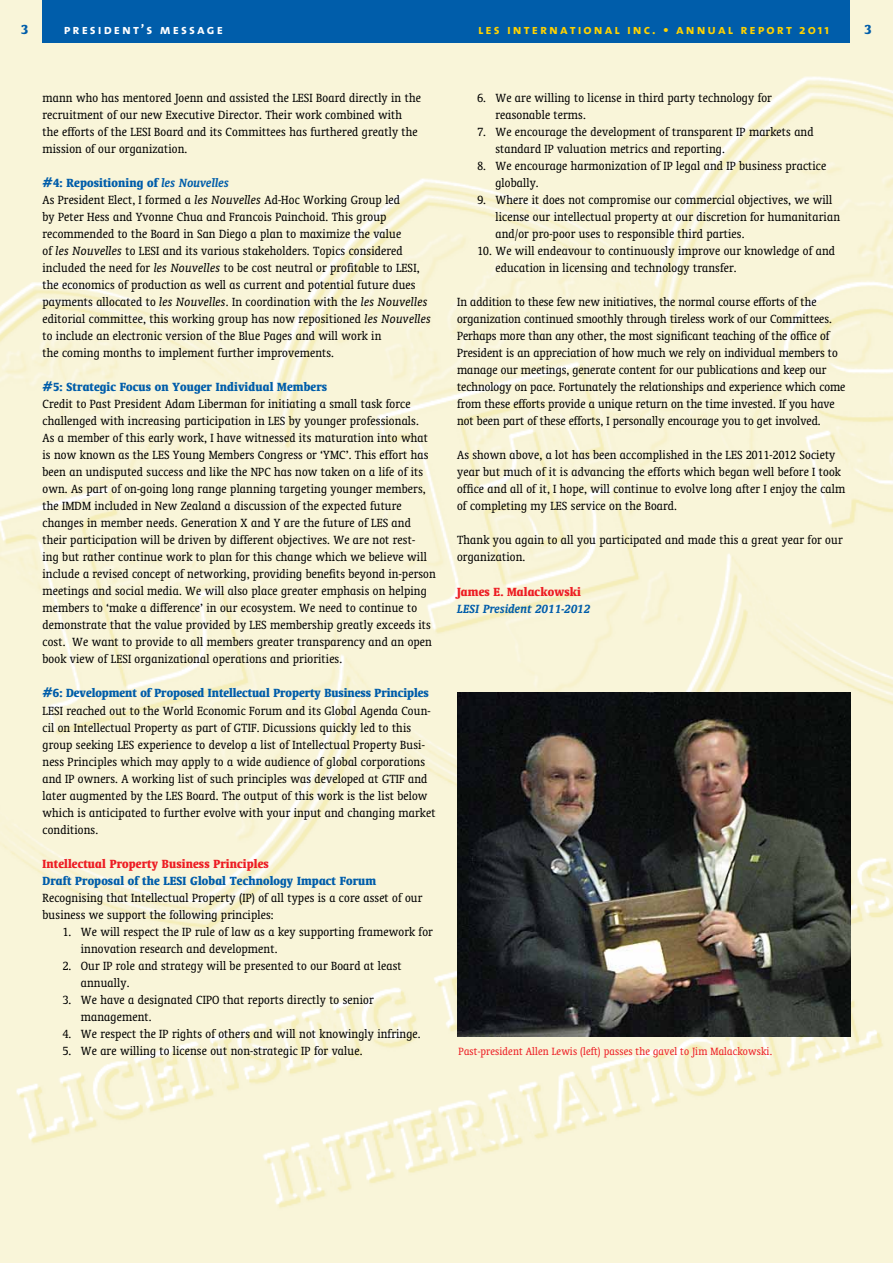
<style>
.page{position:relative;width:893px;height:1263px;background:#fff}
.page>*{position:absolute;margin:0;border:0;box-sizing:border-box;transform-origin:0 0}
.t1{font:700 condensed 15px "Oranda BT";color:#005daa}
.t2{font:condensed 13.5px/17px "Oranda BT";letter-spacing:.01em;color:#000}
.t3{font:700 condensed 13.5px "Oranda BT";letter-spacing:.01em;color:#005daa}
.t4{font:700 condensed 13.5px "Oranda BT";letter-spacing:.01em;color:#ed1d24}
.t5{font:13.5px "The Sans Bold Caps";letter-spacing:.15em;color:#ffd200}
.t6{font:italic 700 13.5px "Oranda BT";letter-spacing:.01em;color:#005daa}
.t7{font:13.5px "The Sans Bold Caps";letter-spacing:.15em;color:#fff}
.t8{font:condensed 12px "Oranda BT";letter-spacing:.01em;color:#ed1d24}
.s1{font-family:"The Sans";font-weight:700}
.s2{font-weight:700;color:#005daa}
.s3{font-weight:700;font-style:italic;font-stretch:normal;color:#005daa}
.s4{font-style:italic;font-stretch:normal}
</style>
<div class="page">
<img style="left:0;top:0;width:893px;height:1263px">
<div style="left:43px;top:0;width:807px;height:43px;background:#005daa"></div>
<img style="left:457px;top:692px;width:393px;height:345px">
<p class="t1" style="left:21px;top:20px;width:9px">3</p>
<p class="t7" style="left:64px;top:18px;width:161px">president’s message</p>
<p class="t5" style="left:478px;top:18px;width:352px">les international inc. • annual report <span class="s1">2011</span></p>
<p class="t1" style="left:864px;top:20px;width:9px">3</p>
<p class="t2" style="left:43px;top:89px;width:380px">mann who has mentored Joenn and assisted the LESI Board directly in the recruitment of our new Executive Director. Their work combined with the efforts of the LESI Board and its Committees has furthered greatly the mission of our organization.</p>
<p class="t2" style="left:43px;top:174px;width:390px"><span class="s2">#4: Repositioning of</span> <span class="s3">les Nouvelles<br></span>As President Elect, I formed a <span class="s4">les Nouvelles</span> Ad-Hoc Working Group led<br>by Peter Hess and Yvonne Chua and Francois Painchoid. This group recommended to the Board in San Diego a plan to maximize the value<br>of <span class="s4">les Nouvelles</span> to LESI and its various stakeholders. Topics considered included the need for <span class="s4">les Nouvelles</span> to be cost neutral or profitable to LESI, the economics of production as well as current and potential future dues payments allocated to <span class="s4">les Nouvelles</span>. In coordination with the <span class="s4">les Nouvelles </span>editorial committee, this working group has now repositioned <span class="s4">les Nouvelles </span>to include an electronic version of the Blue Pages and will work in<br>the coming months to implement further improvements.</p>
<p class="t3" style="left:43px;top:379px;width:286px">#5: Strategic Focus on Youger Individual Members</p>
<p class="t2" style="left:43px;top:395px;width:395px">Credit to Past President Adam Liberman for initiating a small task force challenged with increasing participation in LES by younger professionals.<br>As a member of this early work, I have witnessed its maturation into what is now known as the LES Young Members Congress or ‘YMC’. This effort has been an undisputed success and like the NPC has now taken on a life of its own. As part of on-going long range planning targeting younger members, the IMDM included in New Zealand a discussion of the expected future changes in member needs. Generation X and Y are the future of LES and their participation will be driven by different objectives. We are not rest-<br>ing but rather continue work to plan for this change which we believe will include a revised concept of networking, providing benefits beyond in-person meetings and social media. We will also place greater emphasis on helping members to ‘make a difference’ in our ecosystem. We need to continue to demonstrate that the value provided by LES membership greatly exceeds its cost. We want to provide to all members greater transparency and an open book view of LESI organizational operations and priorities.</p>
<p class="t3" style="left:43px;top:685px;width:388px">#6: Development of Proposed Intellectual Property Business Principles</p>
<p class="t2" style="left:43px;top:702px;width:395px">LESI reached out to the World Economic Forum and its Global Agenda Coun&shy;cil on Intellectual Property as part of GTIF. Dicussions quickly led to this group seeking LES experience to develop a list of Intellectual Property Busi&shy;ness Principles which may apply to a wide audience of global corporations and IP owners. A working list of such principles was developed at GTIF and later augmented by the LES Board. The output of this work is the list below which is anticipated to further evolve with your input and changing market conditions.</p>
<p class="t4" style="left:43px;top:855px;width:228px">Intellectual Property Business Principles</p>
<p class="t3" style="left:43px;top:872px;width:335px">Draft Proposal of the LESI Global Technology Impact Forum</p>
<p class="t2" style="left:43px;top:889px;width:381px">Recognising that Intellectual Property (IP) of all types is a core asset of our business we support the following principles:</p>
<p class="t2" style="left:81px;top:923px;width:354px;text-indent:-18px">1. We will respect the IP rule of law as a key supporting framework for innovation research and development.</p>
<p class="t2" style="left:81px;top:957px;width:322px;text-indent:-18px">2. Our IP role and strategy will be presented to our Board at least annually.</p>
<p class="t2" style="left:81px;top:991px;width:294px;text-indent:-18px">3. We have a designated CIPO that reports directly to senior management.</p>
<p class="t2" style="left:63px;top:1025px;width:359px">4. We respect the IP rights of others and will not knowingly infringe.</p>
<p class="t2" style="left:63px;top:1042px;width:301px">5. We are willing to license out non-strategic IP for value.</p>
<p class="t2" style="left:495px;top:89px;width:278px;text-indent:-18px">6. We are willing to license in third party technology for reasonable terms.</p>
<p class="t2" style="left:495px;top:123px;width:320px;text-indent:-18px">7. We encourage the development of transparent IP markets and standard IP valuation metrics and reporting.</p>
<p class="t2" style="left:495px;top:157px;width:332px;text-indent:-18px">8. We encourage harmonization of IP legal and IP business practice globally.</p>
<p class="t2" style="left:495px;top:191px;width:346px;text-indent:-18px">9. Where it does not compromise our commercial objectives, we will license our intellectual property at our discretion for humanitarian and/or pro-poor uses to responsible third parties.</p>
<p class="t2" style="left:495px;top:242px;width:341px;text-indent:-18px">10. We will endeavour to continuously improve our knowledge of and education in licensing and technology transfer.</p>
<p class="t2" style="left:457px;top:293px;width:390px">In addition to these few new initiatives, the normal course efforts of the organization continued smoothly through tireless work of our Committees.<br>Perhaps more than any other, the most significant teaching of the office of President is an appreciation of how much we rely on individual members to manage our meetings, generate content for our publications and keep our technology on pace. Fortunately the relationships and experience which come from these efforts provide a unique return on the time invested. If you have not been part of these efforts, I personally encourage you to get involved.</p>
<p class="t2" style="left:457px;top:447px;width:390px">As shown above, a lot has been accomplished in the LES 2011-2012 Society year but much of it is advancing the efforts which began well before I took office and all of it, I hope, will continue to evolve long after I enjoy the calm of completing my LES service on the Board.</p>
<p class="t2" style="left:457px;top:532px;width:387px">Thank you again to all you participated and made this a great year for our organization.</p>
<p class="t4" style="left:457px;top:583px;width:125px">James E. Malackowski</p>
<p class="t6" style="left:457px;top:600px;width:135px">LESI President 2011-2012</p>
<p class="t8" style="left:459px;top:1044px;width:315px">Past-president Allen Lewis (left) passes the gavel to Jim Malackowski.</p>
</div>
